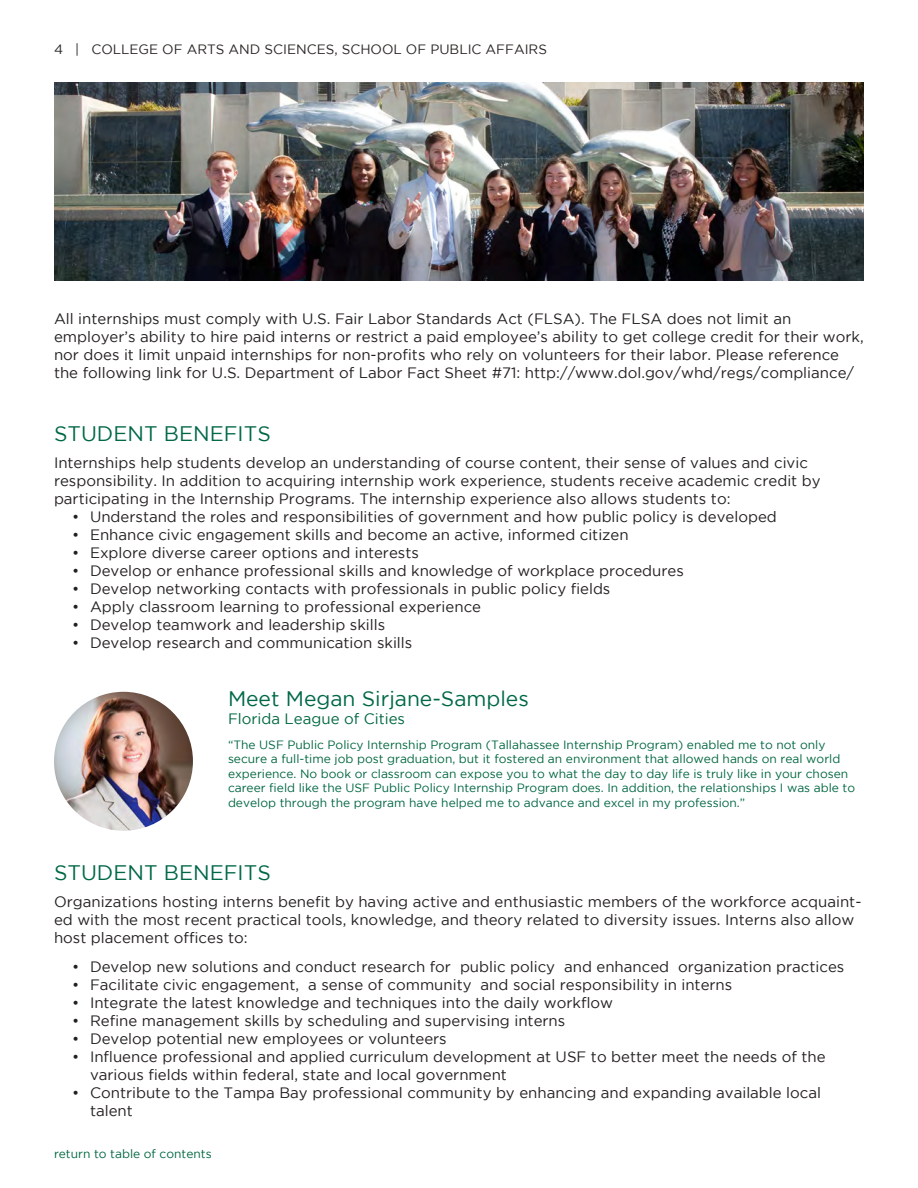
<style>
.page{position:relative;width:918px;height:1188px;background:#fff}
.page>*{position:absolute;margin:0;border:0;box-sizing:border-box;transform-origin:0 0}
.SUBHEAD{font:21px "Gotham";color:#006847}
.Heading{font:21px "Gotham";color:#006847}
.Body{font:15px/18px "Gotham";color:#231f20}
.SUBHEAD-2{font:15px/18px "Gotham";color:#231f20}
.Heading-2{font:15px "Gotham";color:#006740}
.t1{font:13.5px "Gotham";color:#292623}
.Heading-3{font:12px/14.4px "Gotham";color:#006740}
</style>
<div class="page">
<img style="left:54px;top:83px;width:810px;height:198px">
<img style="left:54px;top:692px;width:139px;height:139px;border-radius:69px">
<p class="t1" style="left:54px;top:42px;width:495px">4 | COLLEGE OF ARTS AND SCIENCES, SCHOOL OF PUBLIC AFFAIRS</p>
<p class="Body" style="left:54px;top:309px;width:811px">All internships must comply with U.S. Fair Labor Standards Act (FLSA). The FLSA does not limit an employer’s ability to hire paid interns or restrict a paid employee’s ability to get college credit for their work, nor does it limit unpaid internships for non-profits who rely on volunteers for their labor. Please reference the following link for U.S. Department of Labor Fact Sheet #71: http://www.dol.gov/whd/regs/compliance/</p>
<p class="SUBHEAD" style="left:54px;top:422px;width:218px">STUDENT BENEFITS</p>
<p class="Body" style="left:54px;top:453px;width:768px">Internships help students develop an understanding of course content, their sense of values and civic responsibility. In addition to acquiring internship work experience, students receive academic credit by participating in the Internship Programs. The internship experience also allows students to:</p>
<p class="Body" style="left:72px;top:507px;width:706px">• Understand the roles and responsibilities of government and how public policy is developed</p>
<p class="Body" style="left:72px;top:525px;width:558px">• Enhance civic engagement skills and become an active, informed citizen</p>
<p class="Body" style="left:72px;top:543px;width:348px">• Explore diverse career options and interests</p>
<p class="Body" style="left:72px;top:561px;width:613px">• Develop or enhance professional skills and knowledge of workplace procedures</p>
<p class="Body" style="left:72px;top:579px;width:540px">• Develop networking contacts with professionals in public policy fields</p>
<p class="Body" style="left:72px;top:597px;width:411px">• Apply classroom learning to professional experience</p>
<p class="Body" style="left:72px;top:615px;width:315px">• Develop teamwork and leadership skills</p>
<p class="Body" style="left:72px;top:633px;width:342px">• Develop research and communication skills</p>
<p class="Heading" style="left:228px;top:686px;width:302px">Meet Megan Sirjane-Samples</p>
<p class="Heading-2" style="left:228px;top:710px;width:179px">Florida League of Cities</p>
<p class="Heading-3" style="left:228px;top:737px;width:629px">“The USF Public Policy Internship Program (Tallahassee Internship Program) enabled me to not only secure a full-time job post graduation, but it fostered an environment that allowed hands on real world experience. No book or classroom can expose you to what the day to day life is truly like in your chosen career field like the USF Public Policy Internship Program does. In addition, the relationships I was able to develop through the program have helped me to advance and excel in my profession.”</p>
<p class="SUBHEAD" style="left:54px;top:861px;width:218px">STUDENT BENEFITS</p>
<p class="SUBHEAD-2" style="left:54px;top:893px;width:809px">Organizations hosting interns benefit by having active and enthusiastic members of the workforce acquaint&shy;ed with the most recent practical tools, knowledge, and theory related to diversity issues. Interns also allow host placement offices to:</p>
<p class="Body" style="left:72px;top:957px;width:774px">• Develop new solutions and conduct research for public policy and enhanced organization practices</p>
<p class="Body" style="left:72px;top:975px;width:662px">• Facilitate civic engagement, a sense of community and social responsibility in interns</p>
<p class="Body" style="left:72px;top:993px;width:543px">• Integrate the latest knowledge and techniques into the daily workflow</p>
<p class="Body" style="left:72px;top:1011px;width:495px">• Refine management skills by scheduling and supervising interns</p>
<p class="Body" style="left:72px;top:1029px;width:376px">• Develop potential new employees or volunteers</p>
<p class="Body" style="left:90px;top:1047px;width:737px;text-indent:-18px">• Influence professional and applied curriculum development at USF to better meet the needs of the various fields within federal, state and local government</p>
<p class="Body" style="left:90px;top:1083px;width:733px;text-indent:-18px">• Contribute to the Tampa Bay professional community by enhancing and expanding available local talent</p>
<p class="Heading-3" style="left:54px;top:1146px;width:159px">return to table of contents</p>
</div>
